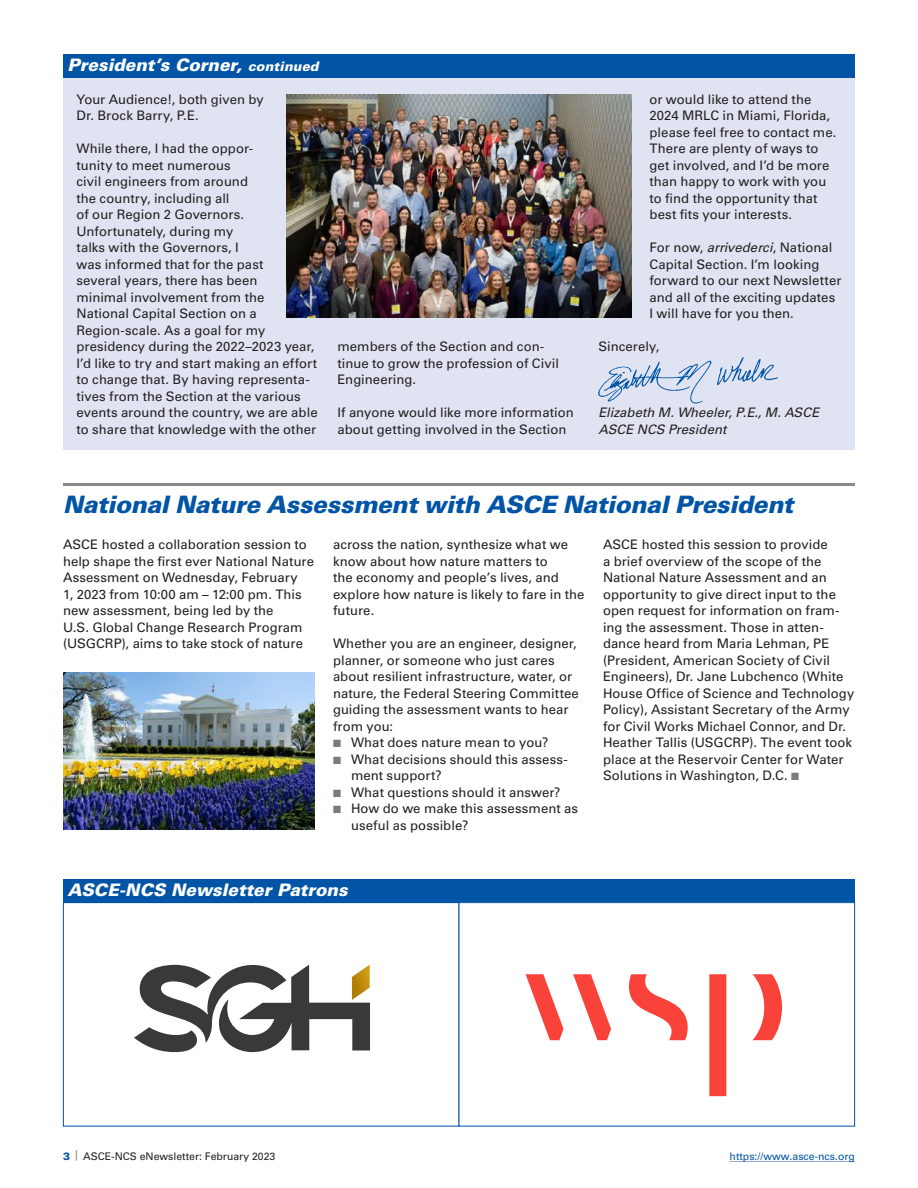
<style>
.page{position:relative;width:918px;height:1188px;background:#fff}
.page>*{position:absolute;margin:0;border:0;box-sizing:border-box;transform-origin:0 0}
.Head_1{font:italic 900 24px "Univers LT Pro 75";letter-spacing:-.01em;color:#0154a6}
.Department_Head{font:italic 900 17.25px "Univers LT Pro 75";color:#fff}
.Text{font:13.2px/16.5px "Univers LT Pro 55 Roman";letter-spacing:.005em;color:#231f20}
.Text_No_Space_After{font:13.2px/16.5px "Univers LT Pro 55 Roman";letter-spacing:.005em;color:#231f20}
.Text-2{font:italic 13.2px/16.5px "Univers LT Pro 55";color:#231f20}
.t1{font:10.5px "Univers LT Pro 55 Roman";color:#231f20}
.t2{font:10.5px "Univers LT Pro 55 Roman";color:#0154a6}
.s1{font-size:13.2px}
.s2{font-family:"Univers LT Pro 55";font-style:italic}
.s3{color:#787d83}
.s4{font-family:"Univers LT Pro 75";font-weight:900;color:#0154a6}
</style>
<div class="page">
<hr style="left:730px;top:1161px;width:125px;height:1px;background:#98a4d3">
<svg style="left:134px;top:965px;width:236px;height:87px"></svg>
<div style="left:63px;top:879px;width:792px;height:24px;background:#0154a6"></div>
<svg style="left:753px;top:974px;width:29px;height:66px"></svg>
<svg style="left:526px;top:974px;width:38px;height:66px"></svg>
<svg style="left:573px;top:974px;width:38px;height:66px"></svg>
<div style="left:709px;top:974px;width:17px;height:122px;background:#f9423a"></div>
<svg style="left:629px;top:974px;width:59px;height:66px"></svg>
<div style="left:459px;top:902px;width:396px;height:224px;border:1px solid #0154a6"></div>
<div style="left:63px;top:54px;width:792px;height:396px;background:#e0e4f2"></div>
<img style="left:598px;top:358px;width:179px;height:46px">
<div style="left:63px;top:54px;width:792px;height:24px;background:#0154a6"></div>
<img style="left:286px;top:94px;width:346px;height:224px">
<hr style="left:63px;top:483px;width:792px;height:3px;background:#87898c">
<img style="left:63px;top:672px;width:252px;height:158px">
<p class="Department_Head" style="left:68px;top:54px;width:253px">President’s Corner, <span class="s1">continued</span></p>
<p class="Text" style="left:76px;top:91px;width:189px">Your Audience!, both given by<br>Dr. Brock Barry, P.E.</p>
<p class="Text" style="left:76px;top:140px;width:243px">While there, I had the oppor-<br>tunity to meet numerous<br>civil engineers from around<br>the country, including all<br>of our Region 2 Governors.<br>Unfortunately, during my<br>talks with the Governors, I<br>was informed that for the past<br>several years, there has been<br>minimal involvement from the<br>National Capital Section on a<br>Region-scale. As a goal for my presidency during the 2022–2023 year,<br>I’d like to try and start making an effort to change that. By having representa&shy;tives from the Section at the various events around the country, we are able to share that knowledge with the other</p>
<p class="Text" style="left:338px;top:338px;width:223px">members of the Section and con&shy;tinue to grow the profession of Civil<br>Engineering.</p>
<p class="Text" style="left:338px;top:404px;width:238px">If anyone would like more information about getting involved in the Section</p>
<p class="Text" style="left:650px;top:91px;width:188px">or would like to attend the<br>2024 MRLC in Miami, Florida, please feel free to contact me.<br>There are plenty of ways to get involved, and I’d be more than happy to work with you to find the opportunity that best fits your interests.</p>
<p class="Text" style="left:650px;top:239px;width:193px">For now, <span class="s2">arrivederci</span>, National<br>Capital Section. I’m looking forward to our next Newsletter and all of the exciting updates<br>I will have for you then.</p>
<p class="Text" style="left:598px;top:338px;width:62px">Sincerely,</p>
<p class="Text-2" style="left:598px;top:404px;width:222px">Elizabeth M. Wheeler, P.E., M. ASCE<br>ASCE NCS President</p>
<p class="Head_1" style="left:63px;top:489px;width:732px">National Nature Assessment with ASCE National President</p>
<p class="Text" style="left:63px;top:536px;width:253px">ASCE hosted a collaboration session to help shape the first ever National Nature Assessment on Wednesday, February<br>1, 2023 from 10:00 am – 12:00 pm. This new assessment, being led by the<br>U.S. Global Change Research Program (USGCRP), aims to take stock of nature</p>
<p class="Text" style="left:333px;top:536px;width:253px">across the nation, synthesize what we know about how nature matters to<br>the economy and people’s lives, and explore how nature is likely to fare in the future.</p>
<p class="Text" style="left:603px;top:536px;width:253px">ASCE hosted this session to provide<br>a brief overview of the scope of the National Nature Assessment and an opportunity to give direct input to the open request for information on fram&shy;ing the assessment. Those in atten&shy;dance heard from Maria Lehman, PE (President, American Society of Civil Engineers), Dr. Jane Lubchenco (White House Office of Science and Technology Policy), Assistant Secretary of the Army for Civil Works Michael Connor, and Dr.<br>Heather Tallis (USGCRP). The event took place at the Reservoir Center for Water Solutions in Washington, D.C. <span class="s3">■</span></p>
<p class="Text_No_Space_After" style="left:333px;top:635px;width:247px">Whether you are an engineer, designer, planner, or someone who just cares about resilient infrastructure, water, or nature, the Federal Steering Committee guiding the assessment wants to hear from you:</p>
<p class="Text" style="left:333px;top:734px;width:217px"><span class="s3">■</span> What does nature mean to you?</p>
<p class="Text" style="left:351px;top:751px;width:218px;text-indent:-18px"><span class="s3">■</span> What decisions should this assess&shy;ment support?</p>
<p class="Text" style="left:333px;top:784px;width:229px"><span class="s3">■</span> What questions should it answer?</p>
<p class="Text" style="left:351px;top:800px;width:229px;text-indent:-18px"><span class="s3">■</span> How do we make this assessment as useful as possible?</p>
<p class="Department_Head" style="left:68px;top:879px;width:282px">ASCE-NCS Newsletter Patrons</p>
<p class="t1" style="left:63px;top:1150px;width:214px"><span class="s4">3</span> <span class="s3">|</span> ASCE-NCS eNewsletter: February 2023</p>
<p class="t2" style="left:730px;top:1150px;width:127px">https://www.asce-ncs.org</p>
</div>
